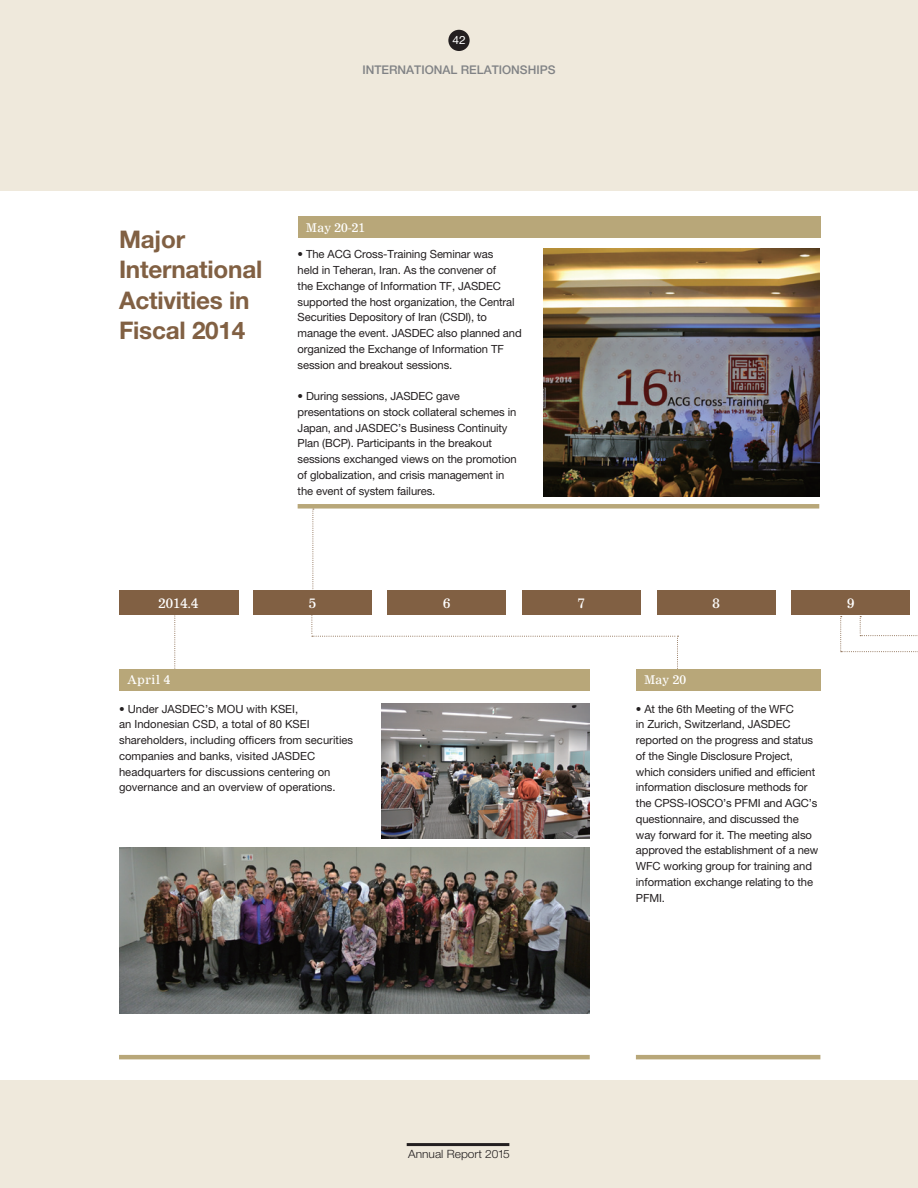
<style>
.page{position:relative;width:918px;height:1188px;background:#efe9dc}
.page>*{position:absolute;margin:0;border:0;box-sizing:border-box;transform-origin:0 0}
.t1{font:700 24.3px/30.3px "Helvetica Neue";letter-spacing:-.01em;color:#816043}
.t2{font:13.2px "Corona";color:#fff}
.t3{font:500 12px "Helvetica Neue";color:#808285}
.t4{font:12px "Corona";color:#fff}
.t5{font:300 11.4px "Helvetica Neue";color:#231f20;scale:1.05 1}
.t6{font:11.4px "Helvetica Neue";color:#fff;scale:1.05 1}
.t7{font:11.25px/15.8px "Helvetica Neue";letter-spacing:-.01em;color:#231f20}
</style>
<div class="page">
<div style="left:0;top:191px;width:918px;height:889px;background:#fff"></div>
<svg style="left:311px;top:613px;width:368px;height:56px"></svg>
<svg style="left:174px;top:615px;width:2px;height:54px"></svg>
<div style="left:636px;top:669px;width:184px;height:21px;background:#b8a779"></div>
<svg style="left:312px;top:509px;width:2px;height:81px"></svg>
<img style="left:544px;top:249px;width:275px;height:247px">
<img style="left:119px;top:848px;width:471px;height:165px">
<img style="left:381px;top:703px;width:209px;height:136px">
<div style="left:388px;top:590px;width:118px;height:25px;background:#816043"></div>
<div style="left:657px;top:590px;width:118px;height:25px;background:#816043"></div>
<div style="left:253px;top:590px;width:119px;height:25px;background:#816043"></div>
<div style="left:522px;top:590px;width:119px;height:25px;background:#816043"></div>
<div style="left:791px;top:590px;width:119px;height:25px;background:#816043"></div>
<div style="left:119px;top:590px;width:119px;height:25px;background:#816043"></div>
<div style="left:119px;top:669px;width:471px;height:21px;background:#b8a779"></div>
<div style="left:298px;top:217px;width:522px;height:21px;background:#b8a779"></div>
<div style="left:298px;top:504px;width:521px;height:5px;background:#b8a779"></div>
<hr style="left:119px;top:1055px;width:471px;height:4px;background:#b8a779">
<hr style="left:636px;top:1055px;width:184px;height:4px;background:#b8a779">
<svg style="left:840px;top:616px;width:78px;height:36px"></svg>
<div style="left:448px;top:30px;width:22px;height:21px;background:#231f20;border-radius:50%"></div>
<hr style="left:407px;top:1143px;width:102px;height:3px;background:#231f20">
<p class="t6" style="left:453px;top:33px;width:14px">42</p>
<p class="t3" style="left:363px;top:63px;width:194px">INTERNATIONAL RELATIONSHIPS</p>
<h1 class="t1" style="left:119px;top:224px;width:145px">Major<br>International<br>Activities in<br>Fiscal 2014</h1>
<p class="t4" style="left:306px;top:220px;width:61px">May 20-21</p>
<p class="t7" style="left:298px;top:246px;width:226px">• The ACG Cross-Training Seminar was<br>held in Teheran, Iran. As the convener of<br>the Exchange of Information TF, JASDEC supported the host organization, the Central Securities Depository of Iran (CSDI), to manage the event. JASDEC also planned and organized the Exchange of Information TF session and breakout sessions.</p>
<p class="t7" style="left:298px;top:388px;width:221px">• During sessions, JASDEC gave presentations on stock collateral schemes in Japan, and JASDEC’s Business Continuity Plan (BCP). Participants in the breakout sessions exchanged views on the promotion of globalization, and crisis management in the event of system failures.</p>
<p class="t2" style="left:159px;top:595px;width:41px">2014.4</p>
<p class="t2" style="left:309px;top:595px;width:9px">5</p>
<p class="t2" style="left:443px;top:595px;width:9px">6</p>
<p class="t2" style="left:578px;top:595px;width:9px">7</p>
<p class="t2" style="left:712px;top:595px;width:9px">8</p>
<p class="t2" style="left:847px;top:595px;width:9px">9</p>
<p class="t4" style="left:127px;top:672px;width:45px">April 4</p>
<p class="t7" style="left:119px;top:701px;width:236px">• Under JASDEC’s MOU with KSEI,<br>an Indonesian CSD, a total of 80 KSEI shareholders, including officers from securities companies and banks, visited JASDEC headquarters for discussions centering on governance and an overview of operations.</p>
<p class="t5" style="left:408px;top:1147px;width:98px">Annual Report 2015</p>
<p class="t4" style="left:644px;top:672px;width:44px">May 20</p>
<p class="t7" style="left:636px;top:701px;width:184px">• At the 6th Meeting of the WFC<br>in Zurich, Switzerland, JASDEC reported on the progress and status of the Single Disclosure Project, which considers unified and efficient information disclosure methods for the CPSS-IOSCO’s PFMI and AGC’s questionnaire, and discussed the way forward for it. The meeting also approved the establishment of a new<br>WFC working group for training and information exchange relating to the<br>PFMI.</p>
</div>
